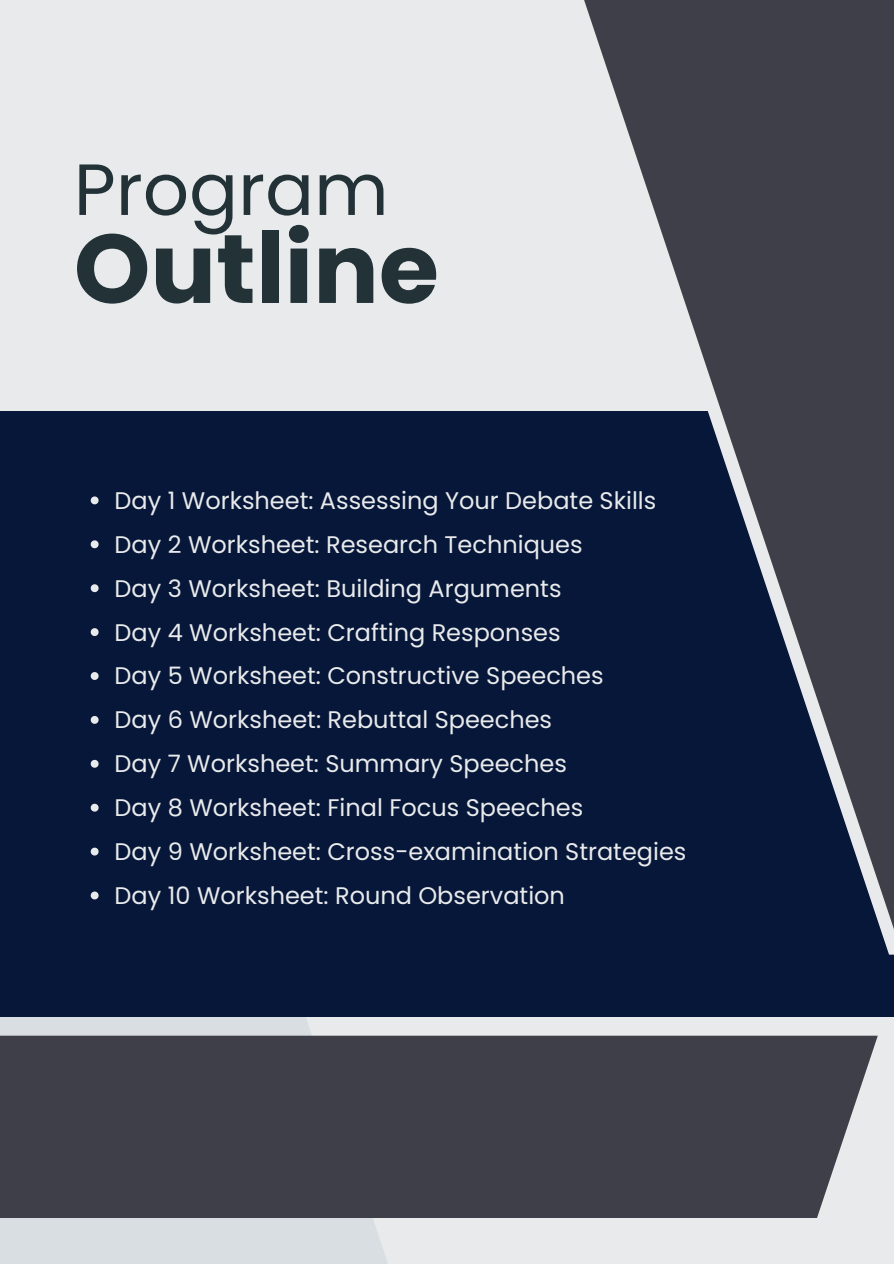
<style>
.page{position:relative;width:894px;height:1264px;background:#fff}
.page>*{position:absolute;margin:0;border:0;box-sizing:border-box;transform-origin:0 0}
.t1{font:700 97.35px "Poppins";color:#223237}
.t2{font:72.3px "Poppins";color:#223237}
.t3{font:24px "Poppins";color:#e8eaeb}
</style>
<div class="page">
<div style="left:0;top:0;width:893px;height:1263px;background:#e8eaeb"></div>
<svg style="left:0;top:1016px;width:608px;height:247px;fill:#d8dee1"></svg>
<div style="left:0;top:411px;width:893px;height:605px;background:#071739"></div>
<svg style="left:584px;top:0;width:309px;height:939px;fill:#3e3f49"></svg>
<div style="left:0;top:1035px;width:877px;height:182px;background:#3e3f49"></div>
<svg style="left:91px;top:496px;width:8px;height:8px"></svg>
<svg style="left:91px;top:540px;width:8px;height:8px"></svg>
<svg style="left:91px;top:584px;width:8px;height:8px"></svg>
<svg style="left:91px;top:628px;width:8px;height:8px"></svg>
<svg style="left:91px;top:672px;width:8px;height:8px"></svg>
<svg style="left:91px;top:716px;width:8px;height:7px"></svg>
<svg style="left:91px;top:759px;width:8px;height:8px"></svg>
<svg style="left:91px;top:803px;width:8px;height:8px"></svg>
<svg style="left:91px;top:847px;width:8px;height:8px"></svg>
<svg style="left:91px;top:891px;width:8px;height:8px"></svg>
<h2 class="t2" style="left:74px;top:139px;width:316px">Program</h2>
<h1 class="t1" style="left:74px;top:201px;width:366px">Outline</h1>
<p class="t3" style="left:115px;top:483px;width:543px">Day 1 Worksheet: Assessing Your Debate Skills</p>
<p class="t3" style="left:115px;top:527px;width:469px">Day 2 Worksheet: Research Techniques</p>
<p class="t3" style="left:115px;top:571px;width:448px">Day 3 Worksheet: Building Arguments</p>
<p class="t3" style="left:115px;top:615px;width:447px">Day 4 Worksheet: Crafting Responses</p>
<p class="t3" style="left:115px;top:659px;width:490px">Day 5 Worksheet: Constructive Speeches</p>
<p class="t3" style="left:115px;top:703px;width:439px">Day 6 Worksheet: Rebuttal Speeches</p>
<p class="t3" style="left:115px;top:747px;width:453px">Day 7 Worksheet: Summary Speeches</p>
<p class="t3" style="left:115px;top:791px;width:470px">Day 8 Worksheet: Final Focus Speeches</p>
<p class="t3" style="left:115px;top:834px;width:573px">Day 9 Worksheet: Cross-examination Strategies</p>
<p class="t3" style="left:115px;top:878px;width:451px">Day 10 Worksheet: Round Observation</p>
</div>
